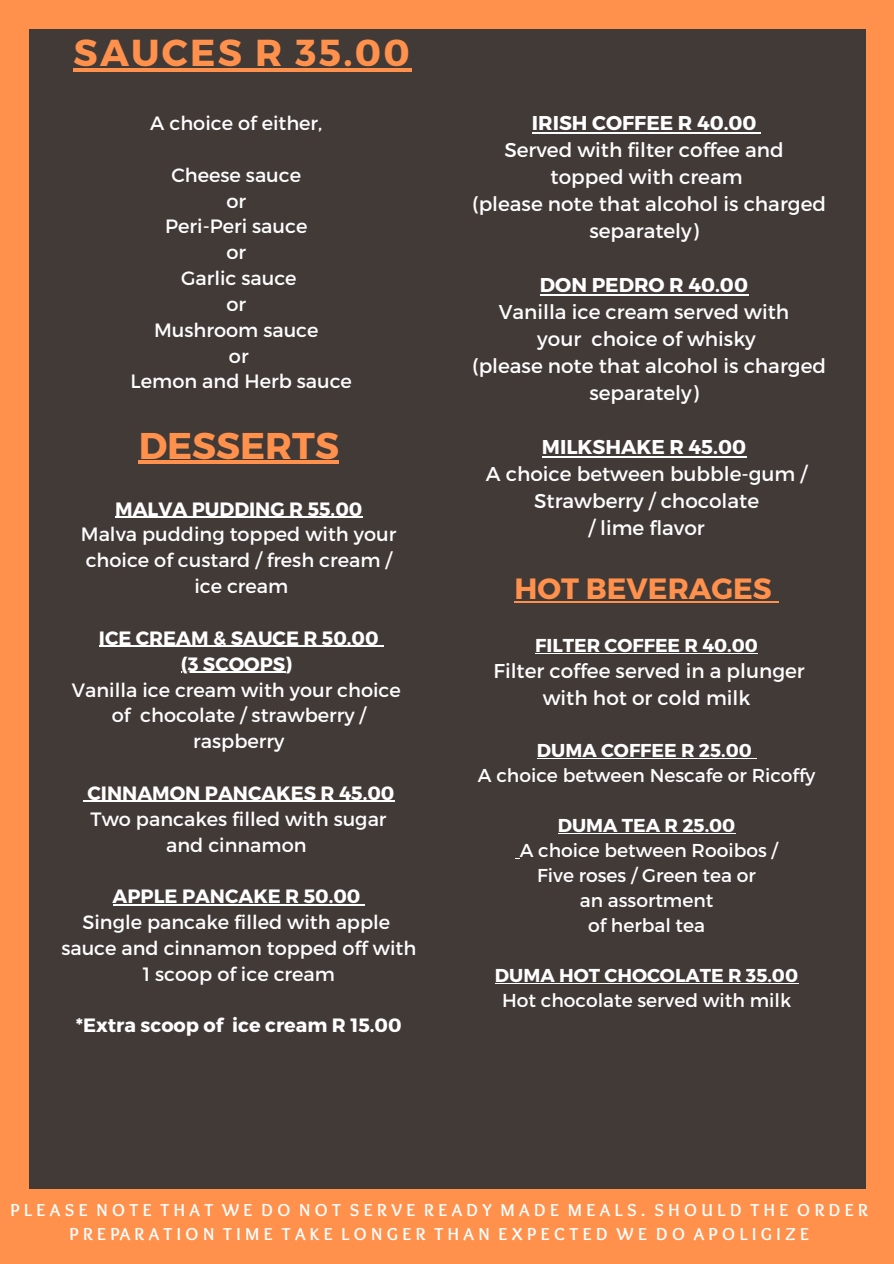
<style>
.page{position:relative;width:894px;height:1264px;background:#fff}
.page>*{position:absolute;margin:0;border:0;box-sizing:border-box;transform-origin:0 0}
.t1{font:700 37.5px "Montserrat";letter-spacing:.06em;color:#ff914d}
.t2{font:700 37.2px "Montserrat";color:#ff914d}
.t3{font:700 29.25px "Montserrat";color:#ff914d}
.t4{font:19.95px/27px "Montserrat";color:#fff;text-align:center}
.t5{font:700 19.95px "Montserrat";color:#fff}
.t6{font:19.35px "Montserrat";color:#fff}
.t7{font:700 19.35px "Montserrat";color:#fff}
.t8{font:18.6px "Montserrat";color:#fff}
.t9{font:700 18.6px "Montserrat";color:#fff}
.t10{font:700 18px "Sukar";color:#fff}
</style>
<div class="page">
<div style="left:0;top:0;width:893px;height:1263px;background:#423a37"></div>
<div style="left:0;top:0;width:28px;height:1263px;background:#ff914d"></div>
<div style="left:866px;top:0;width:27px;height:1263px;background:#ff914d"></div>
<div style="left:0;top:1189px;width:893px;height:74px;background:#ff914d"></div>
<div style="left:0;top:0;width:893px;height:28px;background:#ff914d"></div>
<hr style="left:74px;top:68px;width:338px;height:3px;background:#ff914d">
<hr style="left:139px;top:461px;width:200px;height:3px;background:#ff914d">
<hr style="left:115px;top:516px;width:247px;height:1px;background:#fff">
<hr style="left:99px;top:646px;width:279px;height:1px;background:#fff">
<hr style="left:181px;top:671px;width:104px;height:1px;background:#fff">
<hr style="left:87px;top:801px;width:307px;height:1px;background:#fff">
<hr style="left:113px;top:904px;width:247px;height:1px;background:#fff">
<hr style="left:531px;top:132px;width:225px;height:2px;background:#fff">
<hr style="left:540px;top:294px;width:207px;height:2px;background:#fff">
<hr style="left:541px;top:456px;width:204px;height:2px;background:#fff">
<hr style="left:514px;top:600px;width:257px;height:2px;background:#ff914d">
<hr style="left:535px;top:652px;width:222px;height:1px;background:#fff">
<hr style="left:537px;top:758px;width:214px;height:1px;background:#fff">
<hr style="left:557px;top:833px;width:178px;height:1px;background:#fff">
<hr style="left:495px;top:983px;width:303px;height:1px;background:#fff">
<p class="t1" style="left:74px;top:28px;width:337px">SAUCES R 35.00</p>
<p class="t6" style="left:150px;top:110px;width:173px">A choice of either,</p>
<p class="t6" style="left:171px;top:162px;width:131px">Cheese sauce</p>
<p class="t6" style="left:226px;top:188px;width:21px">or</p>
<p class="t6" style="left:165px;top:214px;width:143px">Peri-Peri sauce</p>
<p class="t6" style="left:226px;top:240px;width:21px">or</p>
<p class="t6" style="left:181px;top:265px;width:117px">Garlic sauce</p>
<p class="t6" style="left:226px;top:291px;width:21px">or</p>
<p class="t6" style="left:154px;top:317px;width:166px">Mushroom sauce</p>
<p class="t6" style="left:229px;top:343px;width:21px">or</p>
<p class="t6" style="left:131px;top:369px;width:223px">Lemon and Herb sauce</p>
<p class="t2" style="left:139px;top:421px;width:202px">DESSERTS</p>
<p class="t7" style="left:115px;top:496px;width:249px">MALVA PUDDING R 55.00</p>
<p class="t6" style="left:81px;top:522px;width:317px">Malva pudding topped with your</p>
<p class="t6" style="left:86px;top:548px;width:307px">choice of custard / fresh cream /</p>
<p class="t6" style="left:194px;top:573px;width:95px">ice cream</p>
<p class="t7" style="left:99px;top:625px;width:281px">ICE CREAM &amp; SAUCE R 50.00</p>
<p class="t7" style="left:181px;top:651px;width:113px">(3 SCOOPS)</p>
<p class="t6" style="left:72px;top:677px;width:330px">Vanilla ice cream with your choice</p>
<p class="t6" style="left:112px;top:703px;width:256px">of chocolate / strawberry /</p>
<p class="t6" style="left:193px;top:728px;width:92px">raspberry</p>
<p class="t7" style="left:87px;top:780px;width:308px">CINNAMON PANCAKES R 45.00</p>
<p class="t6" style="left:90px;top:806px;width:297px">Two pancakes filled with sugar</p>
<p class="t6" style="left:166px;top:832px;width:142px">and cinnamon</p>
<p class="t7" style="left:113px;top:883px;width:249px">APPLE PANCAKE R 50.00</p>
<p class="t6" style="left:82px;top:909px;width:309px">Single pancake filled with apple</p>
<p class="t6" style="left:61px;top:935px;width:356px">sauce and cinnamon topped off with</p>
<p class="t6" style="left:143px;top:961px;width:194px">1 scoop of ice cream</p>
<p class="t7" style="left:76px;top:1013px;width:327px">*Extra scoop of ice cream R 15.00</p>
<p class="t5" style="left:531px;top:110px;width:226px">IRISH COFFEE R 40.00</p>
<p class="t4" style="left:504px;top:136px;width:281px">Served with filter coffee and</p>
<p class="t4" style="left:550px;top:162px;width:193px">topped with cream</p>
<p class="t4" style="left:472px;top:189px;width:355px">(please note that alcohol is charged separately)</p>
<p class="t5" style="left:540px;top:272px;width:209px">DON PEDRO R 40.00</p>
<p class="t4" style="left:498px;top:297px;width:292px">Vanilla ice cream served with</p>
<p class="t4" style="left:537px;top:324px;width:220px">your choice of whisky</p>
<p class="t4" style="left:472px;top:351px;width:355px">(please note that alcohol is charged separately)</p>
<p class="t5" style="left:541px;top:434px;width:206px">MILKSHAKE R 45.00</p>
<p class="t4" style="left:486px;top:459px;width:323px">A choice between bubble-gum /<br>Strawberry / chocolate</p>
<p class="t4" style="left:588px;top:513px;width:118px">/ lime flavor</p>
<p class="t3" style="left:514px;top:569px;width:259px">HOT BEVERAGES</p>
<p class="t9" style="left:535px;top:633px;width:224px">FILTER COFFEE R 40.00</p>
<p class="t4" style="left:493px;top:656px;width:312px">Filter coffee served in a plunger</p>
<p class="t4" style="left:542px;top:683px;width:209px">with hot or cold milk</p>
<p class="t9" style="left:537px;top:738px;width:216px">DUMA COFFEE R 25.00</p>
<p class="t8" style="left:477px;top:763px;width:339px">A choice between Nescafe or Ricoffy</p>
<p class="t9" style="left:557px;top:813px;width:179px">DUMA TEA R 25.00</p>
<p class="t8" style="left:519px;top:838px;width:259px">A choice between Rooibos /</p>
<p class="t8" style="left:537px;top:863px;width:220px">Five roses / Green tea or</p>
<p class="t8" style="left:579px;top:888px;width:135px">an assortment</p>
<p class="t8" style="left:588px;top:913px;width:119px">of herbal tea</p>
<p class="t9" style="left:495px;top:963px;width:305px">DUMA HOT CHOCOLATE R 35.00</p>
<p class="t8" style="left:502px;top:988px;width:290px">Hot chocolate served with milk</p>
<p class="t10" style="left:11px;top:1199px;width:858px">P L E A S E N O T E T H A T W E D O N O T S E R V E R E A D Y M A D E M E A L S . S H O U L D T H E O R D E R</p>
<p class="t10" style="left:69px;top:1224px;width:740px">P R E PA R A T I O N T I M E T A K E L O N G E R T H A N E X P E C T E D W E D O A P O L I G I Z E</p>
</div>
